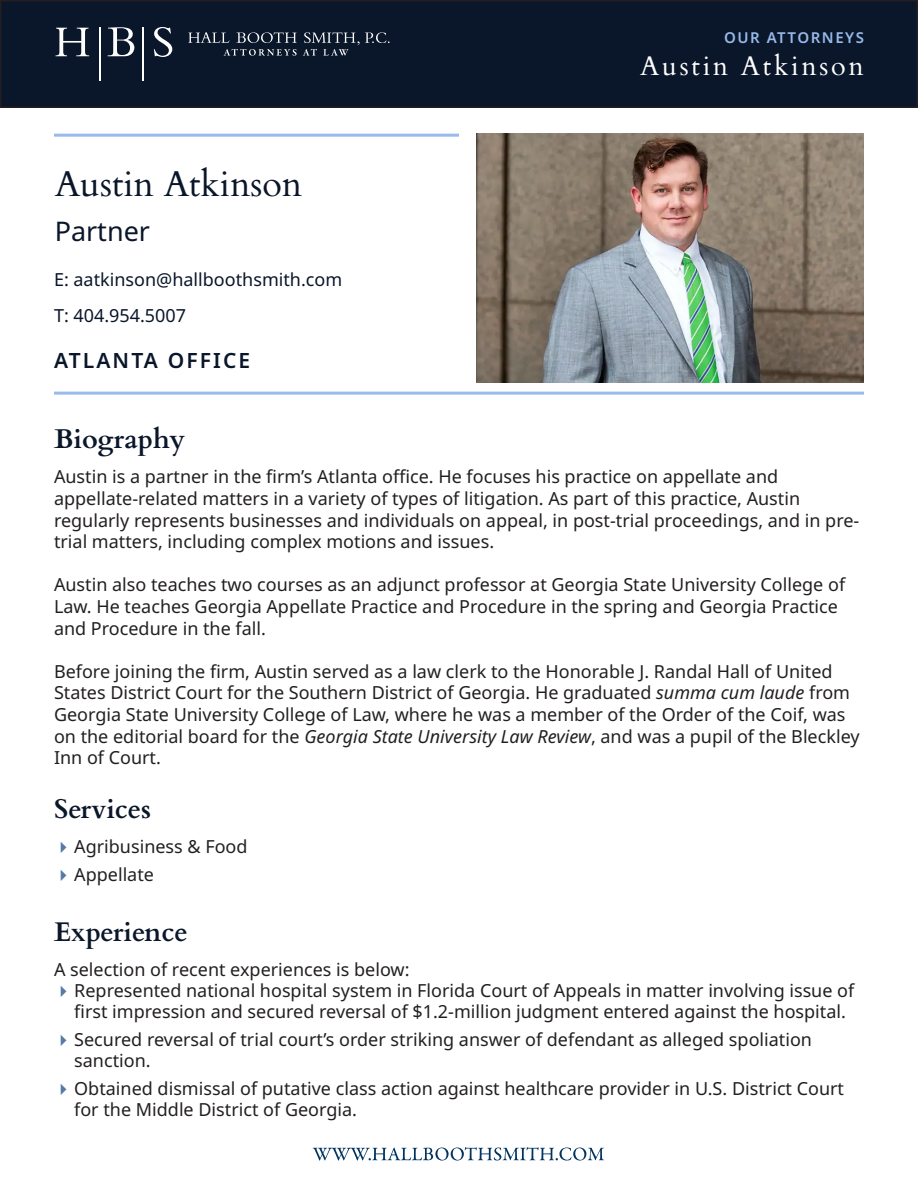
<style>
.page{position:relative;width:918px;height:1188px;background:#fff}
.page>*{position:absolute;margin:0;border:0;box-sizing:border-box;transform-origin:0 0}
.Attorneys__Name{font:36px "Cardo";color:#0a1629}
.H2__Major_Sections{font:700 27px "Cardo";color:#0a1629}
.t1{font:27px "Cardo";letter-spacing:.1em;color:#fff}
.Attorneys__Title{font:27px "Noto Sans";color:#0a1629}
.Attorneys__Office{font:600 21px "Noto Sans";letter-spacing:.1em;color:#0a1629}
.Paragraph_Text{font:18px/21.6px "Noto Sans";color:#231f20}
.Attorneys__Contact_info{font:18px "Noto Sans";color:#0a1629}
.t2{font:600 15px "Noto Sans";letter-spacing:.1em;color:#98baeb}
.s1{font-style:italic}
</style>
<div class="page">
<svg style="left:313px;top:1147px;width:291px;height:14px"></svg>
<div style="left:1px;top:1px;width:916px;height:106px;background:#0a1629"></div>
<div style="left:0;top:0;width:918px;height:108px;border:2px solid #231f20"></div>
<svg style="left:56px;top:28px;width:33px;height:28px"></svg>
<svg style="left:108px;top:27px;width:26px;height:29px"></svg>
<svg style="left:154px;top:27px;width:18px;height:30px"></svg>
<hr style="left:99px;top:27px;width:1px;height:54px;background:#fff">
<hr style="left:142px;top:27px;width:2px;height:54px;background:#fff">
<svg style="left:188px;top:32px;width:42px;height:11px"></svg>
<svg style="left:236px;top:32px;width:61px;height:11px"></svg>
<svg style="left:224px;top:49px;width:73px;height:7px"></svg>
<svg style="left:303px;top:32px;width:87px;height:24px"></svg>
<hr style="left:54px;top:392px;width:810px;height:3px;background:#98bbeb">
<img style="left:476px;top:134px;width:388px;height:248px">
<hr style="left:54px;top:134px;width:405px;height:3px;background:#98bbeb">
<p class="Attorneys__Name" style="left:55px;top:155px;width:249px">Austin Atkinson</p>
<p class="Attorneys__Title" style="left:55px;top:212px;width:97px">Partner</p>
<p class="Attorneys__Contact_info" style="left:54px;top:267px;width:290px">E: aatkinson@hallboothsmith.com</p>
<p class="Attorneys__Contact_info" style="left:54px;top:303px;width:134px">T: 404.954.5007</p>
<p class="Attorneys__Office" style="left:54px;top:346px;width:198px">ATLANTA OFFICE</p>
<p class="t2" style="left:724px;top:27px;width:141px">OUR ATTORNEYS</p>
<h2 class="t1" style="left:640px;top:45px;width:225px">Austin Atkinson</h2>
<p class="H2__Major_Sections" style="left:54px;top:418px;width:133px">Biography</p>
<p class="Paragraph_Text" style="left:54px;top:467px;width:807px">Austin is a partner in the firm’s Atlanta office. He focuses his practice on appellate and appellate-related matters in a variety of types of litigation. As part of this practice, Austin regularly represents businesses and individuals on appeal, in post-trial proceedings, and in pre&shy;trial matters, including complex motions and issues.</p>
<p class="Paragraph_Text" style="left:54px;top:575px;width:793px">Austin also teaches two courses as an adjunct professor at Georgia State University College of<br>Law. He teaches Georgia Appellate Practice and Procedure in the spring and Georgia Practice and Procedure in the fall.</p>
<p class="Paragraph_Text" style="left:54px;top:661px;width:807px">Before joining the firm, Austin served as a law clerk to the Honorable J. Randal Hall of United States District Court for the Southern District of Georgia. He graduated <span class="s1">summa cum laude</span> from Georgia State University College of Law, where he was a member of the Order of the Coif, was on the editorial board for the <span class="s1">Georgia State University Law Review</span>, and was a pupil of the Bleckley Inn of Court.</p>
<p class="H2__Major_Sections" style="left:54px;top:787px;width:99px">Services</p>
<p class="Paragraph_Text" style="left:74px;top:836px;width:175px">Agribusiness &amp; Food</p>
<p class="Paragraph_Text" style="left:74px;top:864px;width:81px">Appellate</p>
<p class="H2__Major_Sections" style="left:54px;top:910px;width:135px">Experience</p>
<p class="Paragraph_Text" style="left:54px;top:959px;width:357px">A selection of recent experiences is below:</p>
<p class="Paragraph_Text" style="left:74px;top:981px;width:782px;line-height:21px">Represented national hospital system in Florida Court of Appeals in matter involving issue of first impression and secured reversal of $1.2-million judgment entered against the hospital.</p>
<p class="Paragraph_Text" style="left:74px;top:1030px;width:739px;line-height:21px">Secured reversal of trial court’s order striking answer of defendant as alleged spoliation sanction.</p>
<p class="Paragraph_Text" style="left:74px;top:1078px;width:771px;line-height:21px">Obtained dismissal of putative class action against healthcare provider in U.S. District Court for the Middle District of Georgia.</p>
</div>
